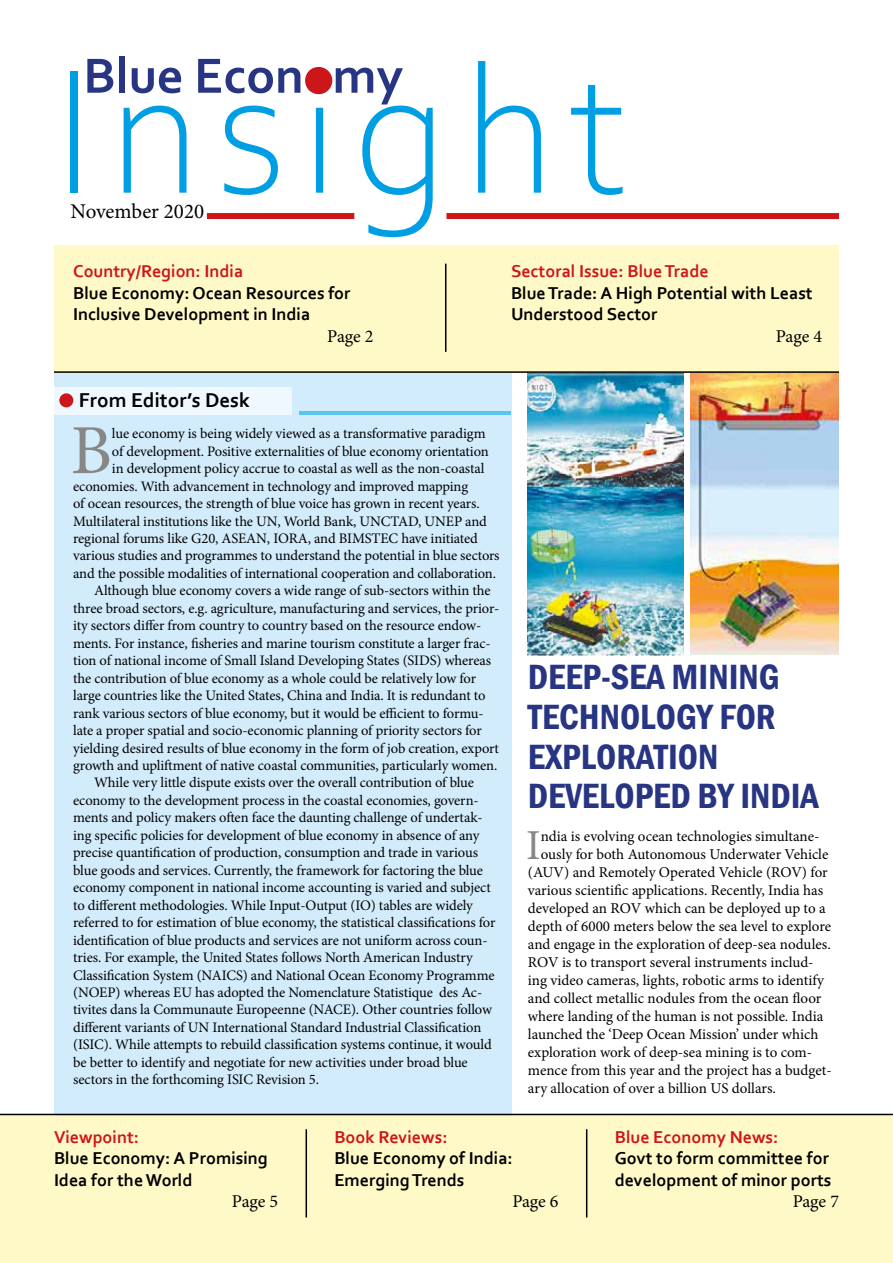
<style>
.page{position:relative;width:893px;height:1263px;background:#fff}
.page>*{position:absolute;margin:0;border:0;box-sizing:border-box;transform-origin:0 0}
.t1{font:300 186.15px "Corbel";letter-spacing:.07em;color:#009ee3}
.t2{font:70.35px "Minion Pro";color:#878786}
.t3{font:700 51.75px "Corbel";color:#273583}
.t4{font:42.75px "Minion Pro";color:#878786}
.t5{font:600 condensed 36px/39.8px "Franklin Gothic";color:#273583}
.t6{font:700 21px "Corbel";color:#000}
.t7{font:21px "Minion Pro";color:#000}
.t8{font:700 18px/21.6px "Corbel";color:#000}
.t9{font:700 18px "Corbel";color:#cd1619}
.t10{font:18px "Minion Pro";letter-spacing:-.01em;color:#000}
.t11{font:15px "Minion Pro";color:#000}
.t12{font:14.55px "Minion Pro";letter-spacing:-.01em;color:#000}
</style>
<div class="page">
<div style="left:54px;top:245px;width:785px;height:128px;background:#fff9c7"></div>
<div style="left:0;top:1115px;width:893px;height:148px;background:#fff9c7"></div>
<div style="left:54px;top:373px;width:457px;height:742px;background:#d3ecfc"></div>
<div style="left:54px;top:388px;width:238px;height:27px;background:#eef8fe"></div>
<hr style="left:300px;top:412px;width:211px;height:3px;background:#5bc5f1">
<img style="left:528px;top:373px;width:155px;height:283px">
<img style="left:690px;top:373px;width:149px;height:281px">
<hr style="left:306px;top:1129px;width:1px;height:88px;background:#000">
<hr style="left:445px;top:264px;width:1px;height:88px;background:#000">
<hr style="left:586px;top:1129px;width:1px;height:88px;background:#000">
<div style="left:305px;top:67px;width:27px;height:27px;background:#cd1619;border-radius:50%"></div>
<div style="left:59px;top:393px;width:14px;height:14px;background:#cd1619;border-radius:50%"></div>
<div style="left:207px;top:213px;width:147px;height:6px;background:#cd1619"></div>
<div style="left:446px;top:213px;width:393px;height:6px;background:#cd1619"></div>
<hr style="left:54px;top:371px;width:785px;height:2px;background:#000">
<hr style="left:0;top:1114px;width:893px;height:1px;background:#000">
<h3 class="t3" style="left:83px;top:43px;width:321px">Blue Economy</h3>
<h1 class="t1" style="left:54px;top:11px;width:576px">Insight</h1>
<h3 class="t7" style="left:71px;top:197px;width:135px">November 2020</h3>
<p class="t9" style="left:73px;top:260px;width:172px">Country/Region: India</p>
<p class="t8" style="left:73px;top:281px;width:279px">Blue Economy: Ocean Resources for<br>Inclusive Development in India</p>
<p class="t10" style="left:327px;top:324px;width:48px">Page 2</p>
<p class="t9" style="left:511px;top:260px;width:199px">Sectoral Issue: Blue Trade</p>
<p class="t8" style="left:511px;top:281px;width:303px">Blue Trade: A High Potential with Least<br>Understood Sector</p>
<p class="t10" style="left:776px;top:324px;width:48px">Page 4</p>
<h3 class="t6" style="left:79px;top:387px;width:173px">From Editor’s Desk</h3>
<h2 class="t2" style="left:71px;top:403px;width:43px">B</h2>
<p class="t12" style="left:112px;top:424px;width:375px">lue economy is being widely viewed as a transformative paradigm</p>
<p class="t12" style="left:112px;top:441px;width:378px">of development. Positive externalities of blue economy orientation</p>
<p class="t12" style="left:112px;top:459px;width:374px">in development policy accrue to coastal as well as the non-coastal</p>
<p class="t12" style="left:73px;top:476px;width:397px">economies. With advancement in technology and improved mapping</p>
<p class="t12" style="left:73px;top:494px;width:408px">of ocean resources, the strength of blue voice has grown in recent years.</p>
<p class="t12" style="left:73px;top:511px;width:415px">Multilateral institutions like the UN, World Bank, UNCTAD, UNEP and</p>
<p class="t12" style="left:73px;top:529px;width:406px">regional forums like G20, ASEAN, IORA, and BIMSTEC have initiated</p>
<p class="t12" style="left:73px;top:546px;width:428px">various studies and programmes to understand the potential in blue sectors</p>
<p class="t12" style="left:73px;top:563px;width:424px">and the possible modalities of international cooperation and collaboration.</p>
<p class="t12" style="left:94px;top:581px;width:398px">Although blue economy covers a wide range of sub-sectors within the</p>
<p class="t12" style="left:73px;top:598px;width:428px">three broad sectors, e.g. agriculture, manufacturing and services, the prior-</p>
<p class="t12" style="left:73px;top:616px;width:410px">ity sectors differ from country to country based on the resource endow-</p>
<p class="t12" style="left:73px;top:633px;width:419px">ments. For instance, fisheries and marine tourism constitute a larger frac-</p>
<p class="t12" style="left:73px;top:651px;width:420px">tion of national income of Small Island Developing States (SIDS) whereas</p>
<p class="t12" style="left:73px;top:668px;width:405px">the contribution of blue economy as a whole could be relatively low for</p>
<p class="t12" style="left:73px;top:686px;width:414px">large countries like the United States, China and India. It is redundant to</p>
<p class="t12" style="left:73px;top:703px;width:412px">rank various sectors of blue economy, but it would be efficient to formu-</p>
<p class="t12" style="left:73px;top:721px;width:410px">late a proper spatial and socio-economic planning of priority sectors for</p>
<p class="t12" style="left:73px;top:738px;width:427px">yielding desired results of blue economy in the form of job creation, export</p>
<p class="t12" style="left:73px;top:756px;width:426px">growth and upliftment of native coastal communities, particularly women.</p>
<p class="t12" style="left:94px;top:773px;width:381px">While very little dispute exists over the overall contribution of blue</p>
<p class="t12" style="left:73px;top:790px;width:407px">economy to the development process in the coastal economies, govern-</p>
<p class="t12" style="left:73px;top:808px;width:411px">ments and policy makers often face the daunting challenge of undertak-</p>
<p class="t12" style="left:73px;top:825px;width:408px">ing specific policies for development of blue economy in absence of any</p>
<p class="t12" style="left:73px;top:843px;width:406px">precise quantification of production, consumption and trade in various</p>
<p class="t12" style="left:73px;top:860px;width:411px">blue goods and services. Currently, the framework for factoring the blue</p>
<p class="t12" style="left:73px;top:878px;width:419px">economy component in national income accounting is varied and subject</p>
<p class="t12" style="left:73px;top:895px;width:401px">to different methodologies. While Input-Output (IO) tables are widely</p>
<p class="t12" style="left:73px;top:913px;width:424px">referred to for estimation of blue economy, the statistical classifications for</p>
<p class="t12" style="left:73px;top:930px;width:416px">identification of blue products and services are not uniform across coun-</p>
<p class="t12" style="left:73px;top:948px;width:401px">tries. For example, the United States follows North American Industry</p>
<p class="t12" style="left:73px;top:965px;width:423px">Classification System (NAICS) and National Ocean Economy Programme</p>
<p class="t12" style="left:73px;top:982px;width:411px">(NOEP) whereas EU has adopted the Nomenclature Statistique des Ac-</p>
<p class="t12" style="left:73px;top:1000px;width:420px">tivites dans la Communaute Europeenne (NACE). Other countries follow</p>
<p class="t12" style="left:73px;top:1017px;width:410px">different variants of UN International Standard Industrial Classification</p>
<p class="t12" style="left:73px;top:1035px;width:420px">(ISIC). While attempts to rebuild classification systems continue, it would</p>
<p class="t12" style="left:73px;top:1052px;width:396px">be better to identify and negotiate for new activities under broad blue</p>
<p class="t12" style="left:73px;top:1070px;width:248px">sectors in the forthcoming ISIC Revision 5.</p>
<h3 class="t5" style="left:528px;top:657px;width:293px">DEEP-SEA MINING<br>TECHNOLOGY FOR<br>EXPLORATION<br>DEVELOPED BY INDIA</h3>
<h3 class="t4" style="left:526px;top:816px;width:16px">I</h3>
<p class="t11" style="left:541px;top:826px;width:280px">ndia is evolving ocean technologies simultane-</p>
<p class="t11" style="left:541px;top:844px;width:289px">ously for both Autonomous Underwater Vehicle</p>
<p class="t11" style="left:528px;top:862px;width:301px">(AUV) and Remotely Operated Vehicle (ROV) for</p>
<p class="t11" style="left:528px;top:880px;width:297px">various scientific applications. Recently, India has</p>
<p class="t11" style="left:528px;top:898px;width:299px">developed an ROV which can be deployed up to a</p>
<p class="t11" style="left:528px;top:916px;width:305px">depth of 6000 meters below the sea level to explore</p>
<p class="t11" style="left:528px;top:934px;width:304px">and engage in the exploration of deep-sea nodules.</p>
<p class="t11" style="left:528px;top:952px;width:287px">ROV is to transport several instruments includ-</p>
<p class="t11" style="left:528px;top:970px;width:298px">ing video cameras, lights, robotic arms to identify</p>
<p class="t11" style="left:528px;top:988px;width:295px">and collect metallic nodules from the ocean floor</p>
<p class="t11" style="left:528px;top:1006px;width:297px">where landing of the human is not possible. India</p>
<p class="t11" style="left:528px;top:1024px;width:292px">launched the ‘Deep Ocean Mission’ under which</p>
<p class="t11" style="left:528px;top:1042px;width:286px">exploration work of deep-sea mining is to com-</p>
<p class="t11" style="left:528px;top:1060px;width:305px">mence from this year and the project has a budget-</p>
<p class="t11" style="left:528px;top:1078px;width:250px">ary allocation of over a billion US dollars.</p>
<p class="t9" style="left:54px;top:1125px;width:87px">Viewpoint:</p>
<p class="t8" style="left:54px;top:1147px;width:215px">Blue Economy: A Promising<br>Idea for the World</p>
<p class="t10" style="left:232px;top:1189px;width:48px">Page 5</p>
<p class="t9" style="left:334px;top:1125px;width:115px">Book Reviews:</p>
<p class="t8" style="left:334px;top:1147px;width:180px">Blue Economy of India:<br>Emerging Trends</p>
<p class="t10" style="left:512px;top:1189px;width:48px">Page 6</p>
<p class="t9" style="left:615px;top:1125px;width:165px">Blue Economy News:</p>
<p class="t8" style="left:615px;top:1147px;width:218px">Govt to form committee for development of minor ports</p>
<p class="t10" style="left:793px;top:1190px;width:48px">Page 7</p>
</div>
